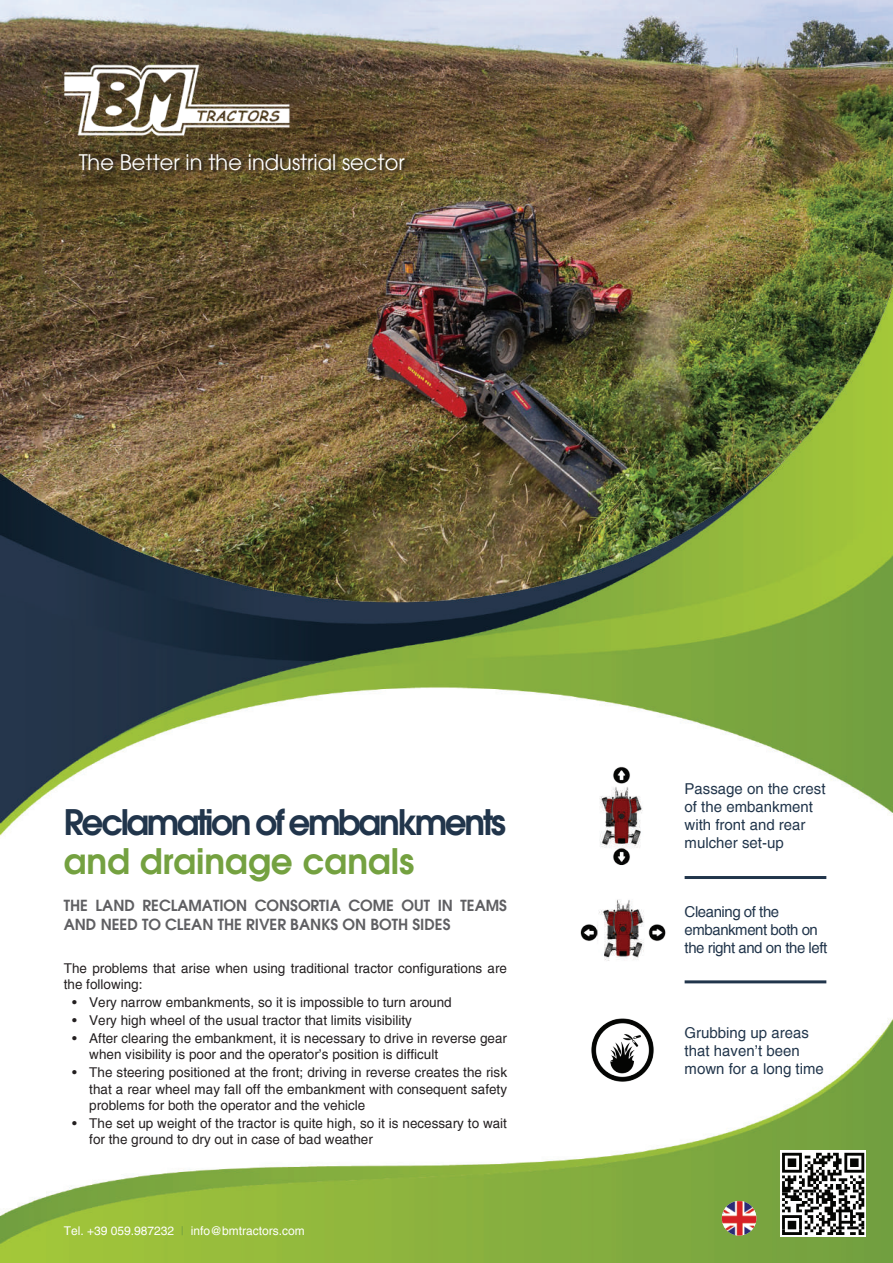
<style>
.page{position:relative;width:893px;height:1263px;background:#fff}
.page>*{position:absolute;margin:0;border:0;box-sizing:border-box;transform-origin:0 0}
.t1{font:600 34.5px "Avant Garde";letter-spacing:-.07em;color:#21354b}
.t2{font:600 34.5px "Avant Garde";color:#74a140}
.t3{font:21px "Avant Garde";color:#fff}
.t4{font:15px/18px "Helvetica";color:#21354b}
.t5{font:600 15px/19.5px "Avant Garde";color:#5f5f62}
.t6{font:15px/18px "Helvetica";letter-spacing:-.03em;color:#21354b}
.t7{font:13.5px/16.2px "Helvetica";color:#231f20}
.t8{font:12px "Helvetica";color:#fff}
.s1{color:#74a140}
</style>
<div class="page">
<img style="left:0;top:0;width:893px;height:270px">
<img style="left:0;top:270px;width:893px;height:993px">
<img style="left:60px;top:58px;width:234px;height:85px">
<svg style="left:780px;top:1151px;width:86px;height:86px"></svg>
<svg style="left:782px;top:1153px;width:82px;height:82px"></svg>
<img style="left:584px;top:756px;width:72px;height:119px">
<img style="left:587px;top:1015px;width:71px;height:70px">
<img style="left:571px;top:893px;width:104px;height:73px">
<hr style="left:685px;top:876px;width:141px;height:3px;background:#21354b">
<hr style="left:685px;top:980px;width:141px;height:3px;background:#21354b">
<img style="left:722px;top:1201px;width:34px;height:34px">
<div style="left:79px;top:154px;width:330px;height:20px;background:#231f20;opacity:.75"></div>
<h2 class="t3" style="left:79px;top:150px;width:328px">The Better in the industrial sector</h2>
<h1 class="t1" style="left:64px;top:800px;width:444px">Reclamation of embankments</h1>
<h1 class="t2" style="left:64px;top:839px;width:352px">and drainage canals</h1>
<p class="t5" style="left:64px;top:895px;width:445px">THE LAND RECLAMATION CONSORTIA COME OUT IN TEAMS<br>AND NEED TO CLEAN THE RIVER BANKS ON BOTH SIDES</p>
<p class="t7" style="left:64px;top:960px;width:445px">The problems that arise when using traditional tractor configurations are the following:</p>
<p class="t7" style="left:72px;top:994px;width:381px">• Very narrow embankments, so it is impossible to turn around</p>
<p class="t7" style="left:72px;top:1012px;width:341px">• Very high wheel of the usual tractor that limits visibility</p>
<p class="t7" style="left:89px;top:1030px;width:419px;text-indent:-17px">• After clearing the embankment, it is necessary to drive in reverse gear when visibility is poor and the operator’s position is difficult</p>
<p class="t7" style="left:89px;top:1065px;width:419px;text-align:justify;text-indent:-17px">• The steering positioned at the front; driving in reverse creates the risk that a rear wheel may fall off the embankment with consequent safety problems for both the operator and the vehicle</p>
<p class="t7" style="left:89px;top:1115px;width:419px;text-indent:-17px">• The set up weight of the tractor is quite high, so it is necessary to wait for the ground to dry out in case of bad weather</p>
<p class="t8" style="left:64px;top:1223px;width:243px">Tel. +39 059.987232 <span class="s1">|</span> info@bmtractors.com</p>
<p class="t4" style="left:685px;top:780px;width:142px">Passage on the crest of the embankment with front and rear mulcher set-up</p>
<p class="t6" style="left:685px;top:902px;width:144px">Cleaning of the embankment both on the right and on the left</p>
<p class="t4" style="left:685px;top:1024px;width:141px">Grubbing up areas that haven’t been mown for a long time</p>
</div>
